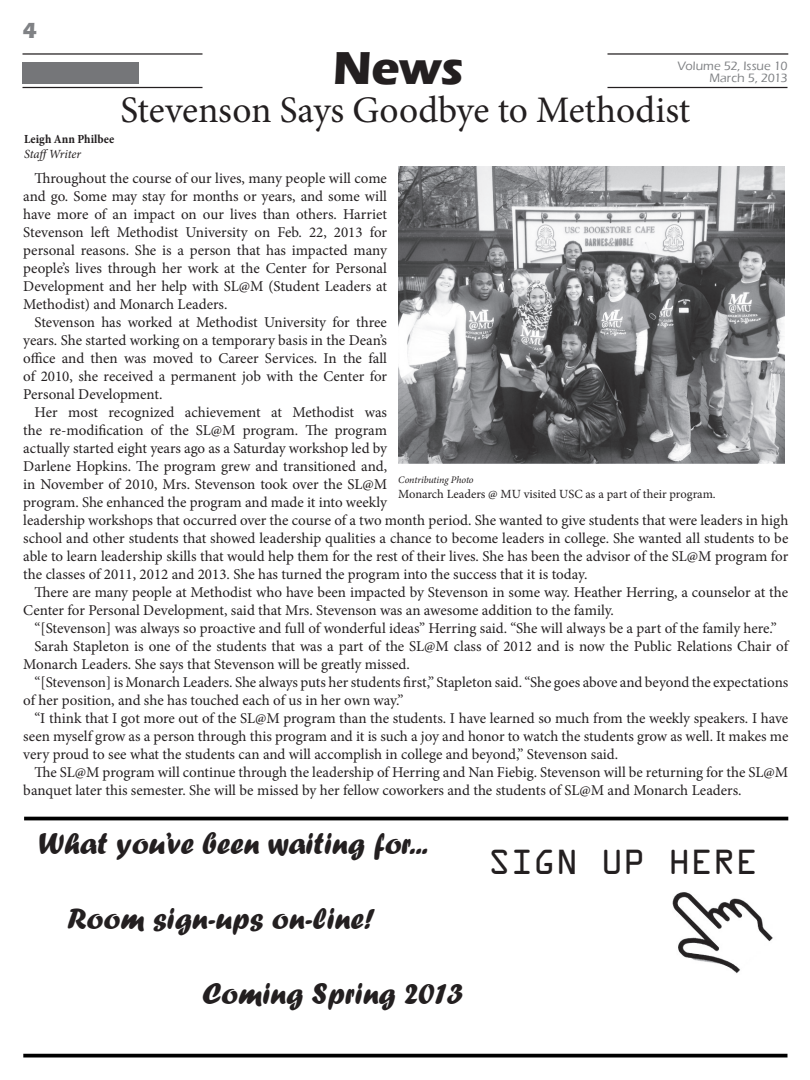
<style>
.page{position:relative;width:810px;height:1080px;background:#fff}
.page>*{position:absolute;margin:0;border:0;box-sizing:border-box;transform-origin:0 0}
.t1{font:700 47.5px "Eras ITC";color:#231f20}
.t2{font:37.5px "Minion Pro";letter-spacing:-.005em;color:#231f20}
.t3{font:31.25px "Forte";color:#231f20}
.t4{font:31.25px "OCRA Std";color:#231f20}
.t5{font:700 22.5px "Eras ITC";color:#808285}
.t6{font:15px/18px "Minion Pro";letter-spacing:-.005em;color:#231f20}
.t7{font:12.5px "Minion Pro";color:#231f20}
.t8{font:500 12.5px/11.6px "Eras ITC";color:#808285;text-align:right}
.t9{font:700 condensed 12.5px "Minion Pro";color:#231f20}
.t10{font:italic 12.5px "Minion Pro";letter-spacing:-.01em;color:#231f20}
.t11{font:italic 10px "Minion Pro";letter-spacing:-.01em;color:#231f20}
</style>
<div class="page">
<hr style="left:22px;top:87px;width:180px;height:1px;background:#231f20">
<div style="left:22px;top:62px;width:118px;height:24px;background:#757679"></div>
<hr style="left:608px;top:87px;width:180px;height:1px;background:#231f20">
<hr style="left:22px;top:53px;width:180px;height:2px;background:#231f20">
<hr style="left:607px;top:53px;width:181px;height:2px;background:#231f20">
<img style="left:672px;top:892px;width:101px;height:82px">
<img style="left:398px;top:167px;width:387px;height:297px">
<hr style="left:24px;top:817px;width:764px;height:3px;background:#000">
<svg style="left:23px;top:1054px;width:764px;height:4px;background:#1f1f1f"></svg>
<p class="t5" style="left:22px;top:18px;width:16px">4</p>
<p class="t1" style="left:333px;top:41px;width:133px">News</p>
<p class="t2" style="left:120px;top:85px;width:572px">Stevenson Says Goodbye to Methodist</p>
<p class="t8" style="left:678px;top:60px;width:111px">Volume 52, Issue 10<br>March 5, 2013</p>
<p class="t9" style="left:24px;top:130px;width:92px">Leigh Ann Philbee</p>
<p class="t10" style="left:24px;top:145px;width:59px">StaffWriter</p>
<p class="t6" style="left:23px;top:169px;width:365px;text-align:justify;text-indent:11px">Throughout the course of our lives, many people will come and go. Some may stay for months or years, and some will have more of an impact on our lives than others. Harriet Stevenson left Methodist University on Feb. 22, 2013 for personal reasons. She is a person that has impacted many people’s lives through her work at the Center for Personal Development and her help with SL@M (Student Leaders at Methodist) and Monarch Leaders.</p>
<p class="t6" style="left:23px;top:313px;width:365px;text-align:justify;text-indent:11px">Stevenson has worked at Methodist University for three years. She started working on a temporary basis in the Dean’s office and then was moved to Career Services. In the fall of 2010, she received a permanent job with the Center for Personal Development.</p>
<p class="t6" style="left:23px;top:403px;width:767px;text-indent:11px">Her most recognized achievement at Methodist was<br>the re-modification of the SL@M program. The program<br>actually started eight years ago as a Saturday workshop led by<br>Darlene Hopkins. The program grew and transitioned and,<br>in November of 2010, Mrs. Stevenson took over the SL@M<br>program. She enhanced the program and made it into weekly<br>leadership workshops that occurred over the course of a two month period. She wanted to give students that were leaders in high school and other students that showed leadership qualities a chance to become leaders in college. She wanted all students to be able to learn leadership skills that would help them for the rest of their lives. She has been the advisor of the SL@M program for the classes of 2011, 2012 and 2013. She has turned the program into the success that it is today.</p>
<p class="t6" style="left:23px;top:583px;width:766px;text-indent:11px">There are many people at Methodist who have been impacted by Stevenson in some way. Heather Herring, a counselor at the<br>Center for Personal Development, said that Mrs. Stevenson was an awesome addition to the family.</p>
<p class="t6" style="left:35px;top:619px;width:744px">“[Stevenson] was always so proactive and full of wonderful ideas” Herring said. “She will always be a part of the family here.”</p>
<p class="t6" style="left:23px;top:637px;width:766px;text-indent:11px">Sarah Stapleton is one of the students that was a part of the SL@M class of 2012 and is now the Public Relations Chair of<br>Monarch Leaders. She says that Stevenson will be greatly missed.</p>
<p class="t6" style="left:23px;top:673px;width:766px;text-indent:11px">“[Stevenson] is Monarch Leaders. She always puts her students first,” Stapleton said. “She goes above and beyond the expectations of her position, and she has touched each of us in her own way.”</p>
<p class="t6" style="left:23px;top:709px;width:767px;text-align:justify;text-indent:11px">“I think that I got more out of the SL@M program than the students. I have learned so much from the weekly speakers. I have seen myself grow as a person through this program and it is such a joy and honor to watch the students grow as well. It makes me very proud to see what the students can and will accomplish in college and beyond,” Stevenson said.</p>
<p class="t6" style="left:23px;top:763px;width:766px;text-indent:11px">The SL@M program will continue through the leadership of Herring and Nan Fiebig. Stevenson will be returning for the SL@M banquet later this semester. She will be missed by her fellow coworkers and the students of SL@M and Monarch Leaders.</p>
<p class="t11" style="left:398px;top:473px;width:77px">Contributing Photo</p>
<p class="t7" style="left:398px;top:485px;width:319px">Monarch Leaders @ MU visited USC as a part of their program.</p>
<p class="t3" style="left:39px;top:825px;width:391px">What you’ve been waiting for...</p>
<p class="t3" style="left:67px;top:900px;width:310px">Room sign-ups on-line!</p>
<p class="t3" style="left:202px;top:975px;width:262px">Coming Spring 2013</p>
<p class="t4" style="left:488px;top:848px;width:272px">SIGN UP HERE</p>
</div>
